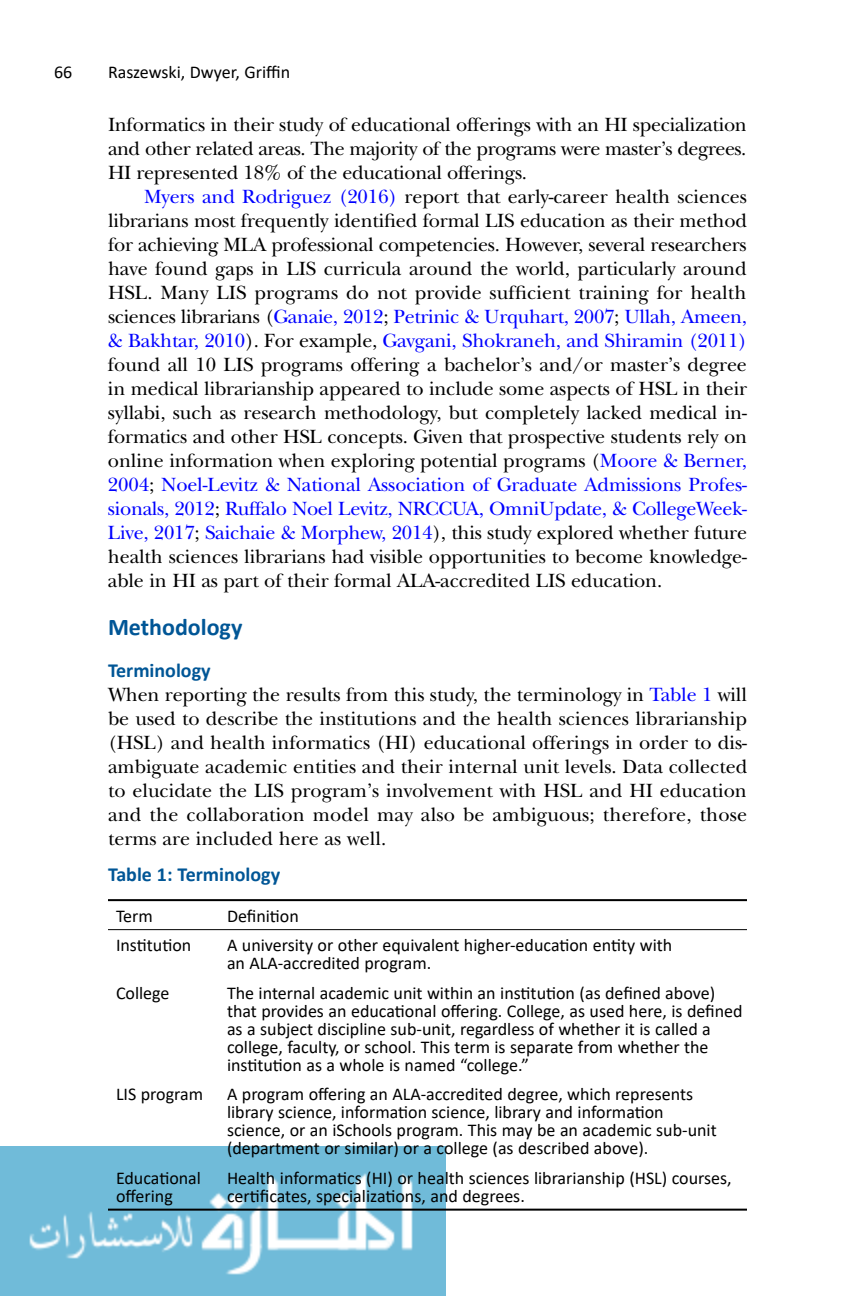
<style>
.page{position:relative;width:864px;height:1296px;background:#fff}
.page>*{position:absolute;margin:0;border:0;box-sizing:border-box;transform-origin:0 0}
.t1{font:700 24px "Calibri";color:#005696}
.Txt{font:20px/24px "New Baskerville Std";letter-spacing:-.01em;color:#000;text-align:justify}
.TxtNI{font:20px/24px "New Baskerville Std";letter-spacing:.005em;color:#000;text-align:justify}
.TT{font:700 20px "Calibri";color:#005696}
.TB{font:18px/18px "Calibri";color:#000}
.TCH{font:18px "Calibri";color:#000}
.s1{color:#00f}
</style>
<div class="page">
<img style="left:0;top:1146px;width:446px;height:150px">
<hr style="left:108px;top:899px;width:111px;height:2px;background:#000">
<hr style="left:219px;top:899px;width:528px;height:2px;background:#000">
<hr style="left:108px;top:929px;width:111px;height:1px;background:#000">
<hr style="left:219px;top:929px;width:528px;height:1px;background:#000">
<hr style="left:108px;top:1209px;width:111px;height:2px;background:#000">
<hr style="left:219px;top:1209px;width:528px;height:2px;background:#000">
<p class="TB" style="left:54px;top:63px;width:20px">66</p>
<p class="TB" style="left:108px;top:63px;width:184px">Raszewski, Dwyer, Griffin</p>
<p class="Txt" style="left:108px;top:112px;width:640px">Informatics in their study of educational offerings with an HI specialization and other related areas. The majority of the programs were master’s degrees.<br>HI represented 18% of the educational offerings.</p>
<p class="Txt" style="left:108px;top:184px;width:641px;text-indent:36px"><span class="s1">Myers and Rodriguez (2016)</span> report that early-career health sciences librarians most frequently identified formal LIS education as their method for achieving MLA professional competencies. However, several researchers have found gaps in LIS curricula around the world, particularly around HSL. Many LIS programs do not provide sufficient training for health sciences librarians (<span class="s1">Ganaie, 2012</span>; <span class="s1">Petrinic &amp; Urquhart, 2007</span>; <span class="s1">Ullah, Ameen, &amp; Bakhtar, 2010</span>). For example, <span class="s1">Gavgani, Shokraneh, and Shiramin (2011) </span>found all 10 LIS programs offering a bachelor’s and/or master’s degree in medical librarianship appeared to include some aspects of HSL in their syllabi, such as research methodology, but completely lacked medical in&shy;formatics and other HSL concepts. Given that prospective students rely on online information when exploring potential programs (<span class="s1">Moore &amp; Berner, 2004</span>; <span class="s1">Noel-Levitz &amp; National Association of Graduate Admissions Profes&shy;sionals, 2012</span>; <span class="s1">Ruffalo Noel Levitz, NRCCUA, OmniUpdate, &amp; CollegeWeek-Live, 2017</span>; <span class="s1">Saichaie &amp; Morphew, 2014</span>), this study explored whether future health sciences librarians had visible opportunities to become knowledge&shy;able in HI as part of their formal ALA-accredited LIS education.</p>
<h1 class="t1" style="left:108px;top:610px;width:136px">Methodology</h1>
<h2 class="TT" style="left:108px;top:656px;width:104px">Terminology</h2>
<p class="TxtNI" style="left:108px;top:682px;width:641px">When reporting the results from this study, the terminology in <span class="s1">Table 1</span> will be used to describe the institutions and the health sciences librarianship (HSL) and health informatics (HI) educational offerings in order to dis&shy;ambiguate academic entities and their internal unit levels. Data collected to elucidate the LIS program’s involvement with HSL and HI education and the collaboration model may also be ambiguous; therefore, those terms are included here as well.</p>
<p class="TT" style="left:108px;top:860px;width:174px">Table 1: Terminology</p>
<p class="TCH" style="left:116px;top:903px;width:38px">Term</p>
<p class="TCH" style="left:227px;top:903px;width:73px">Definition</p>
<p class="TB" style="left:116px;top:936px;width:77px">Institution</p>
<p class="TB" style="left:227px;top:936px;width:447px">A university or other equivalent higher-education entity with an ALA-accredited program.</p>
<p class="TB" style="left:116px;top:983px;width:55px">College</p>
<p class="TB" style="left:227px;top:983px;width:517px">The internal academic unit within an institution (as defined above) that provides an educational offering. College, as used here, is defined as a subject discipline sub-unit, regardless of whether it is called a college, faculty, or school. This term is separate from whether the institution as a whole is named “college.”</p>
<p class="TB" style="left:116px;top:1085px;width:89px">LIS program</p>
<p class="TB" style="left:227px;top:1085px;width:491px">A program offering an ALA-accredited degree, which represents library science, information science, library and information science, or an iSchools program. This may be an academic sub-unit (department or similar) or a college (as described above).</p>
<p class="TB" style="left:116px;top:1168px;width:87px">Educational offering</p>
<p class="TB" style="left:227px;top:1168px;width:506px">Health informatics (HI) or health sciences librarianship (HSL) courses, certificates, specializations, and degrees.</p>
</div>
